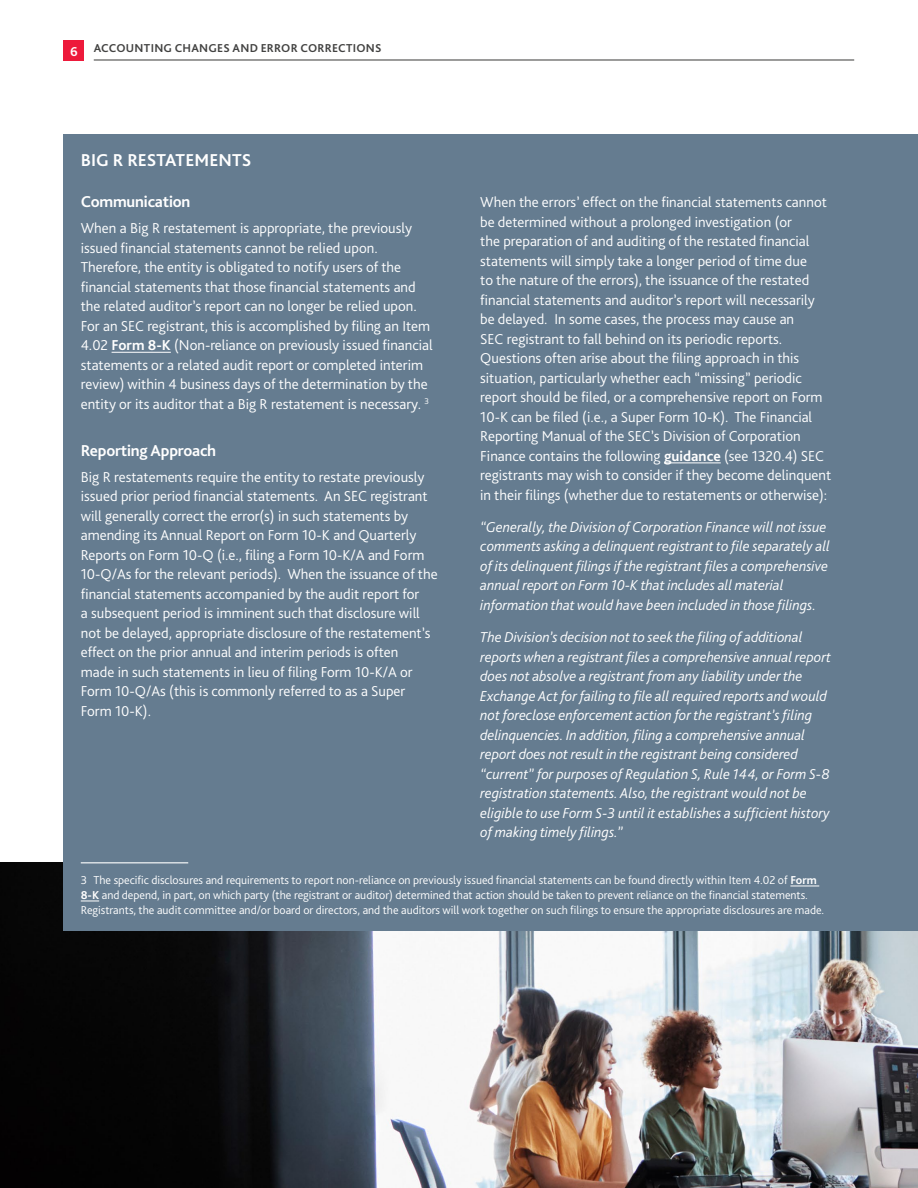
<style>
.page{position:relative;width:918px;height:1188px;background:#fff}
.page>*{position:absolute;margin:0;border:0;box-sizing:border-box;transform-origin:0 0}
.t1{font:700 18px "Bliss Pro";letter-spacing:.005em;color:#fff}
.t2{font:700 16.5px "Bliss Pro";letter-spacing:-.01em;color:#fff}
.t3{font:300 15px/19.5px "Bliss Pro";color:#fff}
.t4{font:italic 300 15px/19.5px "Bliss Pro";color:#fff}
.t5{font:300 12px/15px "Bliss Pro";color:#fff}
.t6{font:700 12px "Bliss Pro";letter-spacing:.02em;color:#424241}
.s1{font-size:13.5px;color:#fff}
.s2{font-weight:700}
</style>
<div class="page">
<img style="left:0;top:862px;width:918px;height:326px">
<div style="left:64px;top:134px;width:854px;height:797px;background:#657c90"></div>
<svg style="left:790px;top:886px;width:29px;height:1px"></svg>
<svg style="left:81px;top:901px;width:18px;height:1px"></svg>
<hr style="left:112px;top:352px;width:59px;height:1px;background:#fff">
<hr style="left:664px;top:463px;width:57px;height:1px;background:#fff">
<hr style="left:81px;top:862px;width:107px;height:1px;background:#fff">
<div style="left:64px;top:40px;width:20px;height:21px;background:#ed1a3b"></div>
<hr style="left:94px;top:59px;width:760px;height:2px;background:#424241">
<p class="t6" style="left:70px;top:40px;width:313px"><span class="s1">6</span> ACCOUNTING CHANGES AND ERROR CORRECTIONS</p>
<p class="t1" style="left:81px;top:149px;width:172px">BIG R RESTATEMENTS</p>
<p class="t2" style="left:81px;top:191px;width:111px">Communication</p>
<p class="t3" style="left:81px;top:218px;width:353px">When a Big R restatement is appropriate, the previously issued financial statements cannot be relied upon.<br>Therefore, the entity is obligated to notify users of the financial statements that those financial statements and the related auditor’s report can no longer be relied upon.<br>For an SEC registrant, this is accomplished by filing an Item 4.02 <span class="s2">Form 8-K</span> (Non-reliance on previously issued financial statements or a related audit report or completed interim review) within 4 business days of the determination by the entity or its auditor that a Big R restatement is necessary. <sup>3</sup></p>
<p class="t2" style="left:81px;top:440px;width:137px">Reporting Approach</p>
<p class="t3" style="left:81px;top:466px;width:358px">Big R restatements require the entity to restate previously issued prior period financial statements. An SEC registrant will generally correct the error(s) in such statements by amending its Annual Report on Form 10-K and Quarterly Reports on Form 10-Q (i.e., filing a Form 10-K/A and Form 10-Q/As for the relevant periods). When the issuance of the financial statements accompanied by the audit report for<br>a subsequent period is imminent such that disclosure will not be delayed, appropriate disclosure of the restatement’s effect on the prior annual and interim periods is often<br>made in such statements in lieu of filing Form 10-K/A or Form 10-Q/As (this is commonly referred to as a Super Form 10-K).</p>
<p class="t3" style="left:480px;top:192px;width:353px">When the errors’ effect on the financial statements cannot be determined without a prolonged investigation (or<br>the preparation of and auditing of the restated financial statements will simply take a longer period of time due<br>to the nature of the errors), the issuance of the restated financial statements and auditor’s report will necessarily be delayed. In some cases, the process may cause an<br>SEC registrant to fall behind on its periodic reports.<br>Questions often arise about the filing approach in this situation, particularly whether each “missing” periodic report should be filed, or a comprehensive report on Form 10-K can be filed (i.e., a Super Form 10-K). The Financial Reporting Manual of the SEC’s Division of Corporation Finance contains the following <span class="s2">guidance</span> (see 1320.4) SEC registrants may wish to consider if they become delinquent in their filings (whether due to restatements or otherwise):</p>
<p class="t4" style="left:480px;top:517px;width:351px">“Generally, the Division of Corporation Finance will not issue comments asking a delinquent registrant to file separately all of its delinquent filings if the registrant files a comprehensive annual report on Form 10-K that includes all material information that would have been included in those filings.</p>
<p class="t4" style="left:480px;top:627px;width:352px">The Division’s decision not to seek the filing of additional reports when a registrant files a comprehensive annual report does not absolve a registrant from any liability under the Exchange Act for failing to file all required reports and would not foreclose enforcement action for the registrant’s filing delinquencies. In addition, filing a comprehensive annual report does not result in the registrant being considered “current” for purposes of Regulation S, Rule 144, or Form S-8 registration statements. Also, the registrant would not be eligible to use Form S-3 until it establishes a sufficient history of making timely filings.”</p>
<p class="t5" style="left:81px;top:872px;width:745px">3 The specific disclosures and requirements to report non-reliance on previously issued financial statements can be found directly within Item 4.02 of <span class="s2">Form<br>8-K</span> and depend, in part, on which party (the registrant or auditor) determined that action should be taken to prevent reliance on the financial statements.<br>Registrants, the audit committee and/or board or directors, and the auditors will work together on such filings to ensure the appropriate disclosures are made.</p>
</div>
